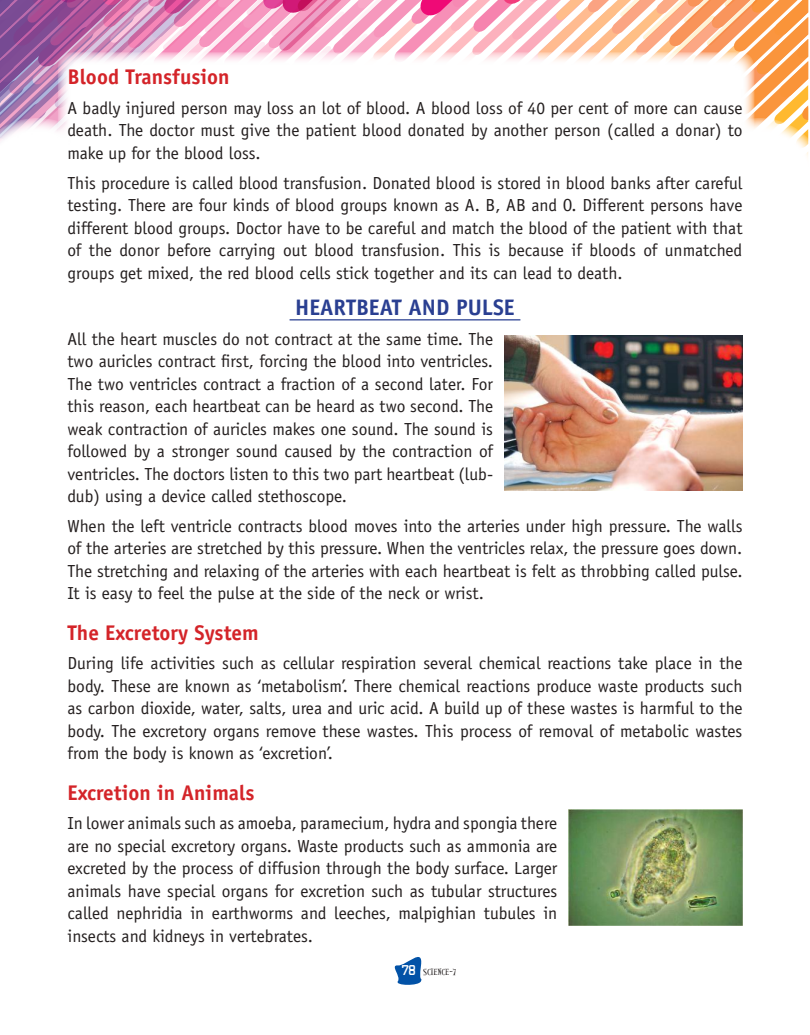
<style>
.page{position:relative;width:810px;height:1035px;background:#fff}
.page>*{position:absolute;margin:0;border:0;box-sizing:border-box;transform-origin:0 0}
.t1{font:700 22.5px "Officina Sans";color:#2a3f91}
.t2{font:700 21.25px "Officina Sans";color:#d42429}
.t3{font:17.5px/22.5px "Officina Sans";color:#241f1f;text-align:justify}
.t4{font:8.75px "Alleycat ICG";color:#241f1f}
.s1{font-family:"Cash Font";font-size:13.75px;color:#fff}
</style>
<div class="page">
<svg style="left:394px;top:957px;width:28px;height:28px"></svg>
<svg style="left:0;top:0;width:809px;height:156px"></svg>
<div style="left:58px;top:52px;width:697px;height:507px;background:#fff;border-radius:15px"></div>
<hr style="left:290px;top:319px;width:230px;height:1px;background:#2a3f91">
<img style="left:569px;top:809px;width:173px;height:116px">
<img style="left:504px;top:335px;width:238px;height:155px">
<p class="t2" style="left:68px;top:64px;width:164px">Blood Transfusion</p>
<p class="t3" style="left:68px;top:97px;width:677px">A badly injured person may loss an lot of blood. A blood loss of 40 per cent of more can cause death. The doctor must give the patient blood donated by another person (called a donar) to make up for the blood loss.</p>
<p class="t3" style="left:68px;top:171px;width:677px">This procedure is called blood transfusion. Donated blood is stored in blood banks after careful testing. There are four kinds of blood groups known as A. B, AB and O. Different persons have different blood groups. Doctor have to be careful and match the blood of the patient with that of the donor before carrying out blood transfusion. This is because if bloods of unmatched groups get mixed, the red blood cells stick together and its can lead to death.</p>
<p class="t1" style="left:295px;top:293px;width:221px">HEARTBEAT AND PULSE</p>
<p class="t3" style="left:68px;top:327px;width:427px">All the heart muscles do not contract at the same time. The two auricles contract first, forcing the blood into ventricles.<br>The two ventricles contract a fraction of a second later. For this reason, each heartbeat can be heard as two second. The weak contraction of auricles makes one sound. The sound is followed by a stronger sound caused by the contraction of ventricles. The doctors listen to this two part heartbeat (lub&shy;dub) using a device called stethoscope.</p>
<p class="t3" style="left:68px;top:515px;width:677px">When the left ventricle contracts blood moves into the arteries under high pressure. The walls of the arteries are stretched by this pressure. When the ventricles relax, the pressure goes down.<br>The stretching and relaxing of the arteries with each heartbeat is felt as throbbing called pulse.<br>It is easy to feel the pulse at the side of the neck or wrist.</p>
<p class="t2" style="left:68px;top:619px;width:193px">The Excretory System</p>
<p class="t3" style="left:68px;top:652px;width:677px">During life activities such as cellular respiration several chemical reactions take place in the body. These are known as ‘metabolism’. There chemical reactions produce waste products such as carbon dioxide, water, salts, urea and uric acid. A build up of these wastes is harmful to the body. The excretory organs remove these wastes. This process of removal of metabolic wastes from the body is known as ‘excretion’.</p>
<p class="t2" style="left:68px;top:779px;width:188px">Excretion in Animals</p>
<p class="t3" style="left:68px;top:812px;width:491px">In lower animals such as amoeba, paramecium, hydra and spongia there are no special excretory organs. Waste products such as ammonia are excreted by the process of diffusion through the body surface. Larger animals have special organs for excretion such as tubular structures called nephridia in earthworms and leeches, malpighian tubules in insects and kidneys in vertebrates.</p>
<p class="t4" style="left:402px;top:967px;width:56px"><span class="s1">78</span> SCIENCE-7</p>
</div>
